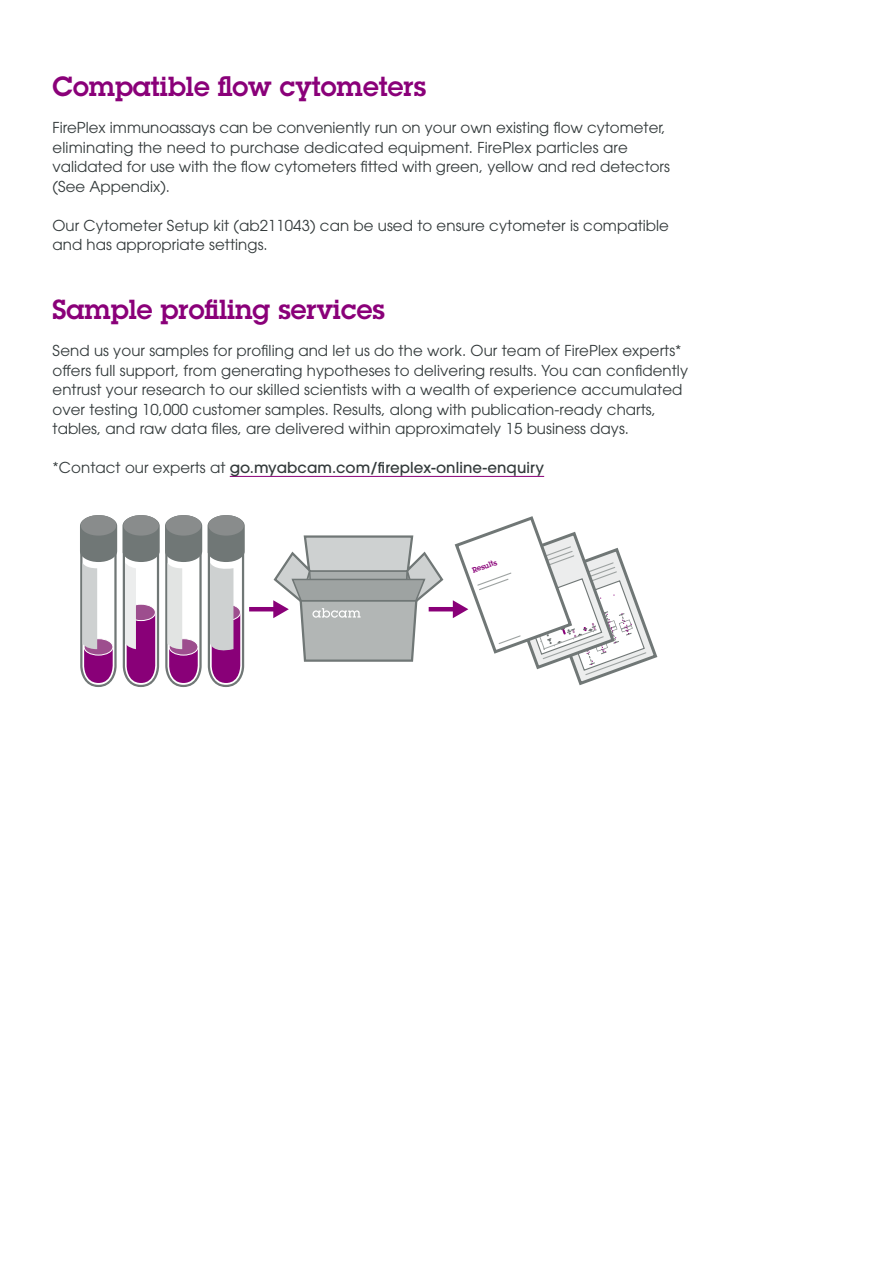
<style>
.page{position:relative;width:893px;height:1263px;background:#fff}
.page>*{position:absolute;margin:0;border:0;box-sizing:border-box;transform-origin:0 0}
.t1{font:600 27px "Lubalin Graph Std";color:#8a0079}
.t2{font:15px/19.5px "ITC Avant Garde Std";letter-spacing:.005em;color:#333a3b}
.t3{font:500 15px "ITC Avant Garde Std";letter-spacing:.005em;color:#333a3b}
.t4{font:600 7.5px "Lubalin Graph Std";color:#890078}
.s1{font-weight:400}
</style>
<div class="page">
<hr style="left:230px;top:476px;width:314px;height:1px;background:#8a0079">
<hr style="left:249px;top:607px;width:27px;height:4px;background:#890078">
<hr style="left:429px;top:607px;width:26px;height:4px;background:#890078">
<svg style="left:208px;top:515px;width:37px;height:172px;background:#ad98ac"></svg>
<svg style="left:80px;top:515px;width:122px;height:172px"></svg>
<svg style="left:272px;top:535px;width:173px;height:127px"></svg>
<svg style="left:453px;top:516px;width:205px;height:170px"></svg>
<h1 class="t1" style="left:53px;top:68px;width:375px">Compatible flow cytometers</h1>
<p class="t2" style="left:53px;top:118px;width:619px">FirePlex immunoassays can be conveniently run on your own existing flow cytometer, eliminating the need to purchase dedicated equipment. FirePlex particles are validated for use with the flow cytometers fitted with green, yellow and red detectors (See Appendix).</p>
<p class="t2" style="left:53px;top:216px;width:618px">Our Cytometer Setup kit (ab211043) can be used to ensure cytometer is compatible and has appropriate settings.</p>
<h1 class="t1" style="left:53px;top:291px;width:334px">Sample profiling services</h1>
<p class="t2" style="left:53px;top:341px;width:637px">Send us your samples for profiling and let us do the work. Our team of FirePlex experts* offers full support, from generating hypotheses to delivering results. You can confidently entrust your research to our skilled scientists with a wealth of experience accumulated over testing 10,000 customer samples. Results, along with publication-ready charts, tables, and raw data files, are delivered within approximately 15 business days.</p>
<p class="t3" style="left:53px;top:458px;width:493px"><span class="s1">*Contact our experts at</span> go.myabcam.com/fireplex-online-enquiry</p>
<p class="t4" style="left:471px;top:566px;width:27px;rotate:-20deg">Results</p>
</div>
